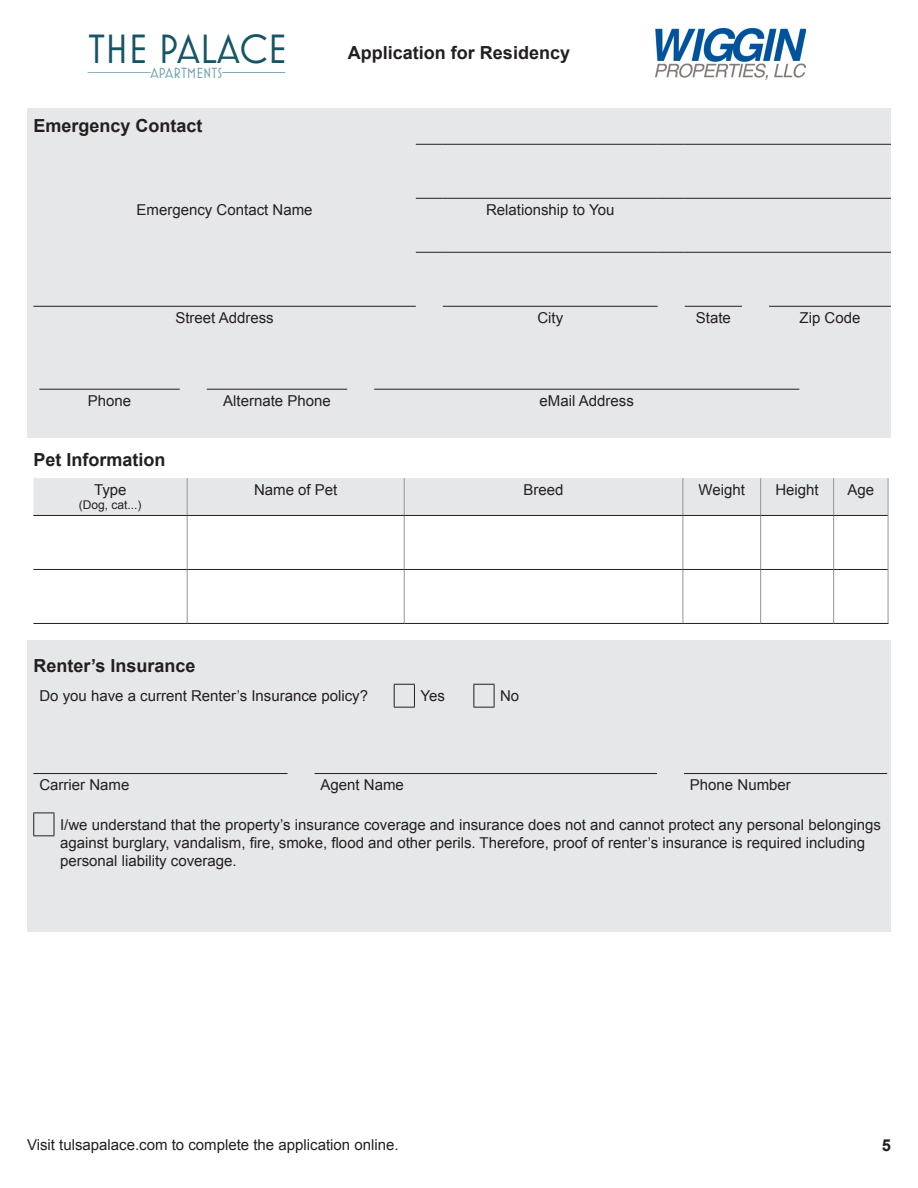
<style>
.page{position:relative;width:918px;height:1188px;background:#fff}
.page>*{position:absolute;margin:0;border:0;box-sizing:border-box;transform-origin:0 0}
.t1{font:41.55px "Mostra Nuova";color:#165564}
.t2{font:700 18px "Arial";color:#231f20}
.t3{font:700 16.5px "Arial";color:#231f20}
.t4{font:15px/18px "Arial";color:#231f20}
.t5{font:15px "Mostra Nuova";color:#6ca0aa}
.t6{font:12px "Arial";color:#231f20}
</style>
<div class="page">
<svg style="left:87px;top:72px;width:64px;height:1px"></svg>
<svg style="left:222px;top:72px;width:64px;height:1px"></svg>
<img style="left:655px;top:29px;width:150px;height:51px">
<div style="left:27px;top:640px;width:864px;height:291px;background:#e6e7e9"></div>
<div style="left:27px;top:108px;width:864px;height:330px;background:#e6e7e9"></div>
<hr style="left:33px;top:306px;width:383px;height:1px;background:#231f20">
<hr style="left:443px;top:306px;width:215px;height:1px;background:#231f20">
<hr style="left:685px;top:306px;width:57px;height:1px;background:#231f20">
<hr style="left:769px;top:306px;width:122px;height:1px;background:#231f20">
<svg style="left:416px;top:144px;width:27px;height:1px"></svg>
<hr style="left:443px;top:144px;width:215px;height:1px;background:#231f20">
<svg style="left:658px;top:144px;width:27px;height:1px"></svg>
<hr style="left:685px;top:144px;width:57px;height:1px;background:#231f20">
<svg style="left:742px;top:144px;width:27px;height:1px"></svg>
<hr style="left:769px;top:144px;width:122px;height:1px;background:#231f20">
<svg style="left:416px;top:198px;width:27px;height:1px"></svg>
<hr style="left:443px;top:198px;width:215px;height:1px;background:#231f20">
<svg style="left:658px;top:198px;width:27px;height:1px"></svg>
<hr style="left:685px;top:198px;width:57px;height:1px;background:#231f20">
<svg style="left:742px;top:198px;width:27px;height:1px"></svg>
<hr style="left:769px;top:198px;width:122px;height:1px;background:#231f20">
<svg style="left:416px;top:252px;width:27px;height:1px"></svg>
<hr style="left:443px;top:252px;width:215px;height:1px;background:#231f20">
<svg style="left:658px;top:252px;width:27px;height:1px"></svg>
<hr style="left:685px;top:252px;width:57px;height:1px;background:#231f20">
<svg style="left:742px;top:252px;width:27px;height:1px"></svg>
<hr style="left:769px;top:252px;width:122px;height:1px;background:#231f20">
<hr style="left:39px;top:389px;width:141px;height:1px;background:#231f20">
<hr style="left:207px;top:389px;width:140px;height:1px;background:#231f20">
<hr style="left:374px;top:389px;width:425px;height:1px;background:#231f20">
<div style="left:33px;top:478px;width:855px;height:37px;background:#e6e7e9"></div>
<hr style="left:33px;top:569px;width:154px;height:1px;background:#231f20">
<hr style="left:404px;top:569px;width:279px;height:1px;background:#231f20">
<hr style="left:761px;top:569px;width:73px;height:1px;background:#231f20">
<hr style="left:33px;top:623px;width:154px;height:1px;background:#231f20">
<hr style="left:404px;top:623px;width:279px;height:1px;background:#231f20">
<hr style="left:761px;top:623px;width:73px;height:1px;background:#231f20">
<hr style="left:187px;top:516px;width:1px;height:53px;background:#939598">
<hr style="left:404px;top:516px;width:1px;height:53px;background:#939598">
<hr style="left:187px;top:570px;width:1px;height:53px;background:#939598">
<hr style="left:404px;top:570px;width:1px;height:53px;background:#939598">
<hr style="left:187px;top:569px;width:217px;height:1px;background:#231f20">
<hr style="left:187px;top:623px;width:217px;height:1px;background:#231f20">
<hr style="left:683px;top:516px;width:1px;height:53px;background:#939598">
<hr style="left:760px;top:516px;width:1px;height:53px;background:#939598">
<hr style="left:683px;top:570px;width:1px;height:53px;background:#939598">
<hr style="left:760px;top:570px;width:1px;height:53px;background:#939598">
<hr style="left:683px;top:569px;width:78px;height:1px;background:#231f20">
<hr style="left:683px;top:623px;width:78px;height:1px;background:#231f20">
<hr style="left:833px;top:516px;width:1px;height:53px;background:#939598">
<hr style="left:888px;top:515px;width:1px;height:54px;background:#939598">
<hr style="left:833px;top:570px;width:1px;height:53px;background:#939598">
<hr style="left:888px;top:569px;width:1px;height:54px;background:#939598">
<hr style="left:834px;top:569px;width:54px;height:1px;background:#231f20">
<hr style="left:834px;top:623px;width:54px;height:1px;background:#231f20">
<hr style="left:187px;top:478px;width:1px;height:37px;background:#939598">
<hr style="left:404px;top:478px;width:1px;height:37px;background:#939598">
<hr style="left:683px;top:478px;width:1px;height:37px;background:#939598">
<hr style="left:760px;top:478px;width:1px;height:37px;background:#939598">
<hr style="left:833px;top:478px;width:1px;height:37px;background:#939598">
<hr style="left:888px;top:478px;width:1px;height:37px;background:#939598">
<hr style="left:33px;top:515px;width:154px;height:1px;background:#231f20">
<hr style="left:187px;top:515px;width:217px;height:1px;background:#231f20">
<hr style="left:404px;top:515px;width:279px;height:1px;background:#231f20">
<hr style="left:683px;top:515px;width:78px;height:1px;background:#231f20">
<hr style="left:761px;top:515px;width:73px;height:1px;background:#231f20">
<hr style="left:834px;top:515px;width:54px;height:1px;background:#231f20">
<svg style="left:394px;top:684px;width:21px;height:24px"></svg>
<svg style="left:473px;top:684px;width:22px;height:24px"></svg>
<hr style="left:33px;top:773px;width:255px;height:1px;background:#231f20">
<hr style="left:315px;top:773px;width:342px;height:1px;background:#231f20">
<hr style="left:684px;top:773px;width:203px;height:1px;background:#231f20">
<svg style="left:33px;top:813px;width:22px;height:23px"></svg>
<h1 class="t1" style="left:89px;top:25px;width:200px">THE PALACE</h1>
<p class="t5" style="left:150px;top:64px;width:74px">APARTMENTS</p>
<p class="t2" style="left:33px;top:114px;width:171px">Emergency Contact</p>
<p class="t2" style="left:348px;top:40px;width:224px">Application for Residency</p>
<p class="t4" style="left:137px;top:201px;width:177px">Emergency Contact Name</p>
<p class="t4" style="left:486px;top:201px;width:130px">Relationship to You</p>
<p class="t4" style="left:175px;top:309px;width:100px">Street Address</p>
<p class="t4" style="left:537px;top:309px;width:27px">City</p>
<p class="t4" style="left:696px;top:309px;width:37px">State</p>
<p class="t4" style="left:800px;top:309px;width:62px">Zip Code</p>
<p class="t4" style="left:88px;top:392px;width:45px">Phone</p>
<p class="t4" style="left:223px;top:392px;width:109px">Alternate Phone</p>
<p class="t4" style="left:540px;top:392px;width:96px">eMail Address</p>
<p class="t2" style="left:33px;top:448px;width:134px">Pet Information</p>
<p class="t4" style="left:94px;top:481px;width:34px">Type</p>
<p class="t6" style="left:79px;top:497px;width:64px">(Dog, cat...)</p>
<p class="t4" style="left:254px;top:481px;width:85px">Name of Pet</p>
<p class="t4" style="left:524px;top:481px;width:42px">Breed</p>
<p class="t4" style="left:699px;top:481px;width:48px">Weight</p>
<p class="t4" style="left:775px;top:481px;width:45px">Height</p>
<p class="t4" style="left:847px;top:481px;width:28px">Age</p>
<p class="t2" style="left:33px;top:654px;width:164px">Renter’s Insurance</p>
<p class="t4" style="left:39px;top:687px;width:330px">Do you have a current Renter’s Insurance policy?</p>
<p class="t4" style="left:420px;top:687px;width:26px">Yes</p>
<p class="t4" style="left:500px;top:687px;width:21px">No</p>
<p class="t4" style="left:39px;top:776px;width:91px">Carrier Name</p>
<p class="t4" style="left:321px;top:776px;width:85px">Agent Name</p>
<p class="t4" style="left:690px;top:776px;width:102px">Phone Number</p>
<p class="t4" style="left:60px;top:816px;width:823px">I/we understand that the property’s insurance coverage and insurance does not and cannot protect any personal belongings against burglary, vandalism, fire, smoke, flood and other perils. Therefore, proof of renter’s insurance is required including personal liability coverage.</p>
<p class="t4" style="left:27px;top:1136px;width:373px">Visit tulsapalace.com to complete the application online.</p>
<p class="t3" style="left:882px;top:1134px;width:11px">5</p>
</div>
